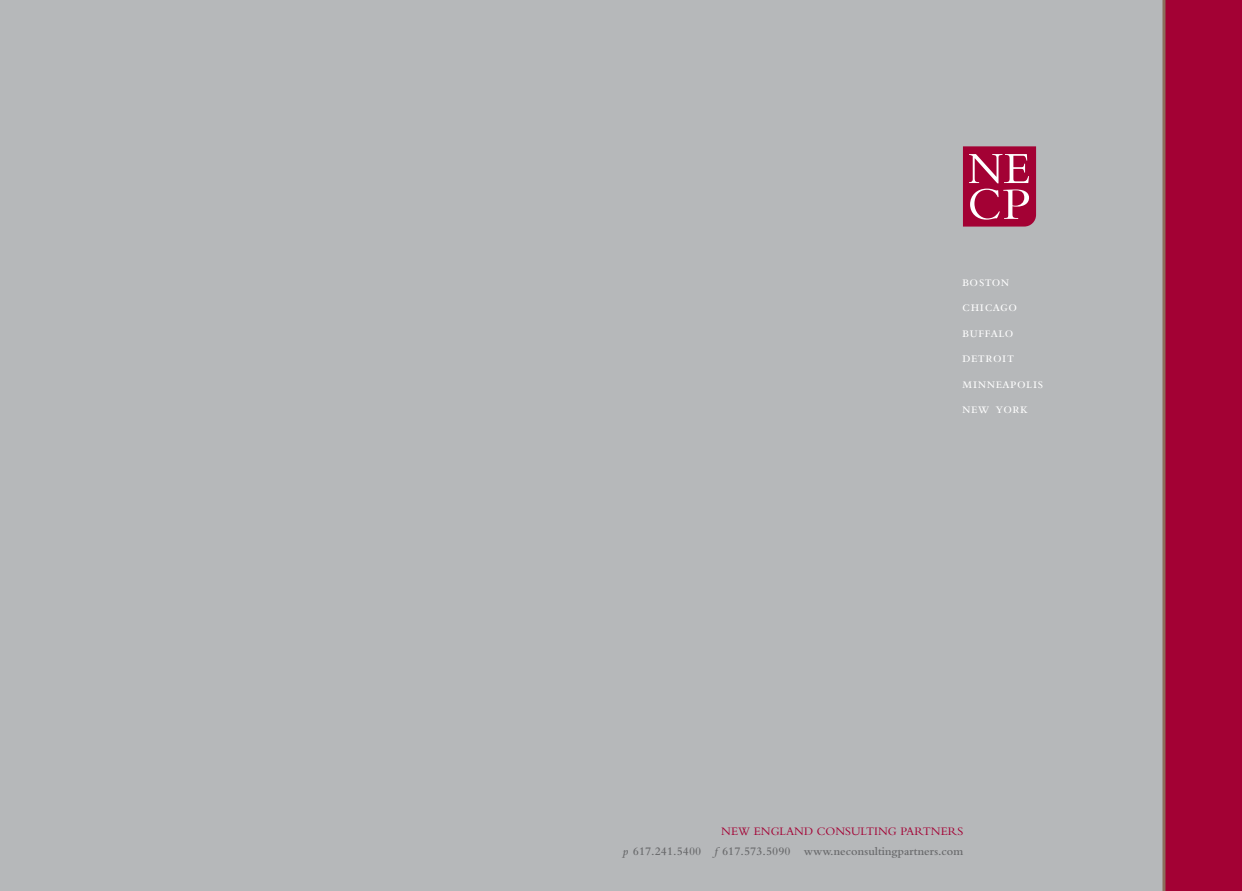
<style>
.page{position:relative;width:1242px;height:891px;background:#fff}
.page>*{position:absolute;margin:0;border:0;box-sizing:border-box;transform-origin:0 0}
.t1{font:15px/25.5px "Bembo SC";letter-spacing:.025em;color:#fff}
.t2{font:600 12px "Bembo";color:#696a6c}
.t3{font:12px "Bembo SC";color:#a30134}
.s1{font-style:italic}
</style>
<div class="page">
<div style="left:0;top:0;width:1166px;height:891px;background:#b6b8ba"></div>
<div style="left:1164px;top:0;width:78px;height:891px;background:#a30134"></div>
<svg style="left:1162px;top:0;width:4px;height:891px;background:#936961"></svg>
<svg style="left:963px;top:146px;width:73px;height:81px;background:#b12a54"></svg>
<p class="t1" style="left:962px;top:270px;width:83px">boston chicago buffalo detroit minneapolis new york</p>
<p class="t3" style="left:721px;top:827px;width:244px">NEW ENGLAND CONSULTING PARTNERS</p>
<p class="t2" style="left:623px;top:847px;width:342px"><span class="s1">p</span> 617.241.5400 <span class="s1">f</span> 617.573.5090 www.neconsultingpartners.com</p>
</div>
